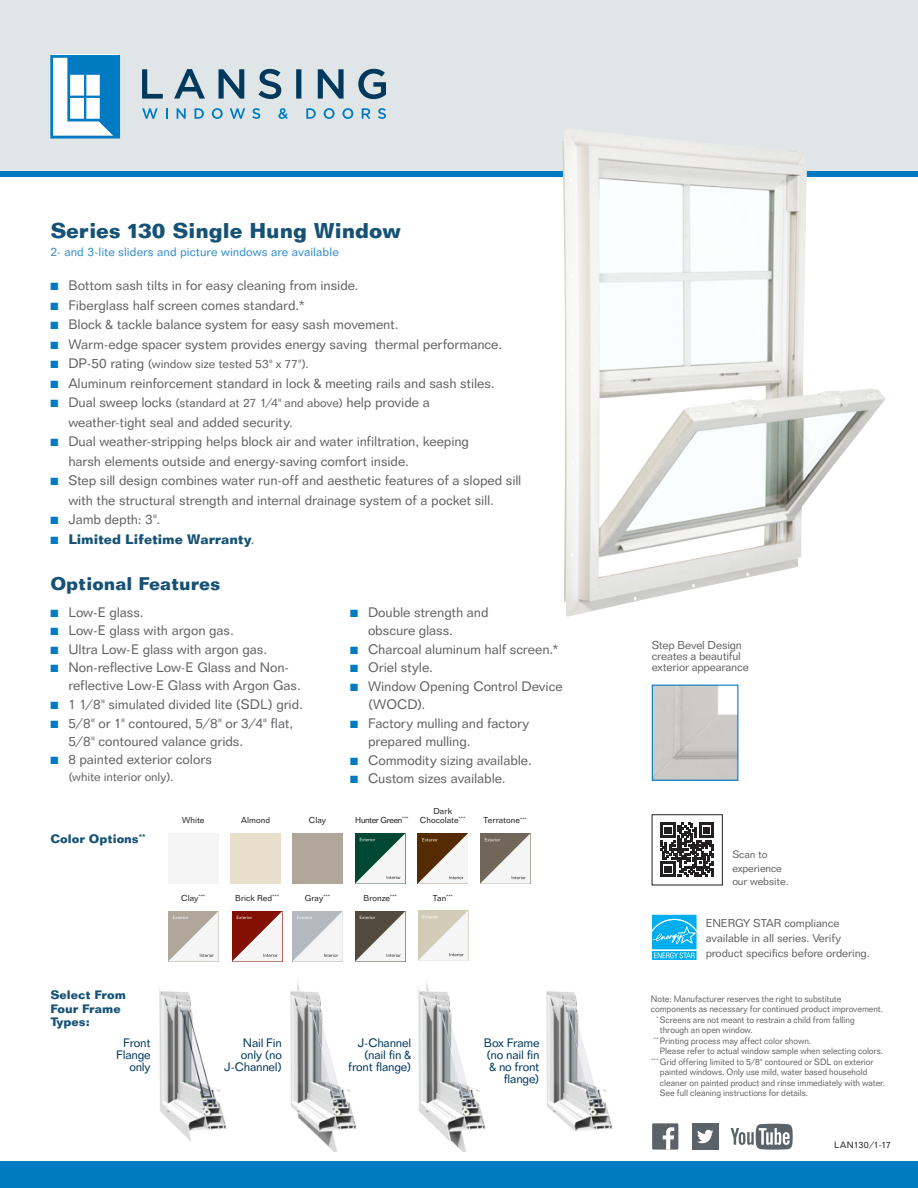
<style>
.page{position:relative;width:918px;height:1188px;background:#fff}
.page>*{position:absolute;margin:0;border:0;box-sizing:border-box;transform-origin:0 0}
.t1{font:700 21px "Folio BT";color:#165275}
.t2{font:700 18px "Folio BT";color:#165275}
.t3{font:13.5px/19.5px "Folio BT";letter-spacing:-.005em;color:#636366}
.t4{font:700 13.5px "Folio BT";letter-spacing:-.01em;color:#165275}
.t5{font:12px/12px "Folio BT";letter-spacing:-.015em;color:#00395c;text-align:right}
.t6{font:12px "Folio BT";letter-spacing:-.005em;color:#636366}
.t7{font:12px "Folio BT";letter-spacing:.005em;color:#328ccb}
.t8{font:700 12px/13.5px "Folio BT";color:#165275}
.t9{font:11.25px/15px "Folio BT";letter-spacing:-.01em;color:#636366}
.t10{font:10.5px/13.5px "Folio BT";letter-spacing:-.01em;color:#636366}
.t11{font:9px "Folio BT";letter-spacing:-.005em;color:#636366;scale:.95 1}
.t12{font:9px "Folio BT";letter-spacing:.025em;color:#231f20}
.t13{font:8.4px/9.6px "Folio BT";letter-spacing:.005em;color:#231f20;text-align:center}
.t14{font:8.4px "Folio BT";letter-spacing:-.04em;color:#231f20}
.s1{color:#007bc2}
.s2{font-size:13.5px}
.s3{font-size:12px}
.s4{font-weight:400;color:#636366}
</style>
<div class="page">
<div style="left:0;top:0;width:918px;height:173px;background:#e0e6e8"></div>
<div style="left:0;top:1161px;width:918px;height:27px;background:#007bc2"></div>
<svg style="left:142px;top:69px;width:244px;height:30px"></svg>
<svg style="left:142px;top:108px;width:16px;height:11px"></svg>
<svg style="left:166px;top:108px;width:2px;height:11px"></svg>
<svg style="left:177px;top:108px;width:9px;height:11px"></svg>
<svg style="left:194px;top:108px;width:10px;height:11px"></svg>
<svg style="left:212px;top:108px;width:11px;height:11px"></svg>
<svg style="left:230px;top:108px;width:15px;height:11px"></svg>
<svg style="left:252px;top:108px;width:8px;height:11px"></svg>
<svg style="left:278px;top:108px;width:10px;height:11px"></svg>
<svg style="left:306px;top:108px;width:10px;height:11px"></svg>
<svg style="left:324px;top:108px;width:11px;height:11px"></svg>
<svg style="left:342px;top:108px;width:11px;height:11px"></svg>
<svg style="left:362px;top:108px;width:9px;height:11px"></svg>
<svg style="left:378px;top:108px;width:8px;height:11px"></svg>
<svg style="left:50px;top:55px;width:70px;height:84px;background:#7bbadf"></svg>
<div style="left:0;top:172px;width:918px;height:5px;background:#007bc2"></div>
<svg style="left:731px;top:1124px;width:62px;height:26px"></svg>
<div style="left:692px;top:1123px;width:26px;height:27px;background:#5b6368"></div>
<svg style="left:697px;top:1130px;width:16px;height:13px"></svg>
<div style="left:652px;top:1123px;width:26px;height:27px;background:#5b6368"></div>
<svg style="left:663px;top:1127px;width:11px;height:23px"></svg>
<svg style="left:652px;top:914px;width:45px;height:1px"></svg>
<svg style="left:652px;top:915px;width:45px;height:45px;background:#30bdf1"></svg>
<img style="left:562px;top:128px;width:324px;height:489px">
<img style="left:654px;top:687px;width:82px;height:92px">
<div style="left:652px;top:685px;width:86px;height:96px;border:1px solid #007bc2"></div>
<div style="left:168px;top:833px;width:51px;height:51px;background:#f5f5f6"></div>
<div style="left:230px;top:833px;width:51px;height:51px;background:#e7dfcc"></div>
<div style="left:292px;top:833px;width:51px;height:51px;background:#b0a79a"></div>
<svg style="left:355px;top:833px;width:50px;height:51px"></svg>
<svg style="left:417px;top:833px;width:51px;height:51px"></svg>
<svg style="left:480px;top:833px;width:50px;height:51px"></svg>
<svg style="left:168px;top:911px;width:51px;height:51px"></svg>
<svg style="left:232px;top:911px;width:50px;height:50px"></svg>
<svg style="left:292px;top:911px;width:51px;height:51px"></svg>
<svg style="left:355px;top:911px;width:50px;height:51px"></svg>
<svg style="left:418px;top:910px;width:50px;height:51px"></svg>
<img style="left:546px;top:991px;width:67px;height:140px">
<img style="left:418px;top:981px;width:68px;height:171px">
<img style="left:290px;top:981px;width:67px;height:171px">
<img style="left:159px;top:988px;width:68px;height:153px">
<div style="left:652px;top:814px;width:71px;height:71px;border:1px solid #231f20"></div>
<svg style="left:660px;top:823px;width:54px;height:54px"></svg>
<h1 class="t1" style="left:50px;top:217px;width:352px">Series 130 Single Hung Window</h1>
<p class="t7" style="left:50px;top:244px;width:290px">2- and 3-lite sliders and picture windows are available</p>
<p class="t3" style="left:50px;top:276px;width:310px"><span class="s1">■</span> Bottom sash tilts in for easy cleaning from inside.</p>
<p class="t3" style="left:50px;top:295px;width:256px"><span class="s1">■</span> Fiberglass half screen comes standard.*</p>
<p class="t3" style="left:50px;top:315px;width:350px"><span class="s1">■</span> Block &amp; tackle balance system for easy sash movement.</p>
<p class="t3" style="left:50px;top:334px;width:453px"><span class="s1">■</span> Warm-edge spacer system provides energy saving thermal performance.</p>
<p class="t6" style="left:50px;top:357px;width:260px"><span class="s1">■</span> <span class="s2">DP-50 rating</span> (window size tested 53" x 77").</p>
<p class="t3" style="left:50px;top:373px;width:446px"><span class="s1">■</span> Aluminum reinforcement standard in lock &amp; meeting rails and sash stiles.</p>
<p class="t3" style="left:68px;top:393px;width:363px;text-indent:-18px"><span class="s1">■</span> Dual sweep locks <span class="s3">(standard at 27 1/4" and above)</span> help provide a weather-tight seal and added security.</p>
<p class="t3" style="left:68px;top:432px;width:402px;text-indent:-18px"><span class="s1">■</span> Dual weather-stripping helps block air and water infiltration, keeping harsh elements outside and energy-saving comfort inside.</p>
<p class="t3" style="left:68px;top:471px;width:455px;text-indent:-18px"><span class="s1">■</span> Step sill design combines water run-off and aesthetic features of a sloped sill with the structural strength and internal drainage system of a pocket sill.</p>
<p class="t3" style="left:50px;top:510px;width:111px"><span class="s1">■</span> Jamb depth: 3".</p>
<p class="t4" style="left:50px;top:531px;width:206px"><span class="s1">■</span> Limited Lifetime Warranty<span class="s4">.</span></p>
<h2 class="t2" style="left:50px;top:572px;width:171px">Optional Features</h2>
<p class="t3" style="left:50px;top:602px;width:95px"><span class="s1">■</span> Low-E glass.</p>
<p class="t3" style="left:50px;top:621px;width:185px"><span class="s1">■</span> Low-E glass with argon gas.</p>
<p class="t3" style="left:50px;top:639px;width:218px"><span class="s1">■</span> Ultra Low-E glass with argon gas.</p>
<p class="t3" style="left:68px;top:659px;width:234px;line-height:18px;text-indent:-18px"><span class="s1">■</span> Non-reflective Low-E Glass and Non&shy;reflective Low-E Glass with Argon Gas.</p>
<p class="t3" style="left:50px;top:694px;width:254px"><span class="s1">■</span> 1 1/8" simulated divided lite (SDL) grid.</p>
<p class="t3" style="left:68px;top:714px;width:226px;line-height:18px;text-indent:-18px"><span class="s1">■</span> 5/8" or 1" contoured, 5/8" or 3/4" flat,<br>5/8" contoured valance grids.</p>
<p class="t3" style="left:50px;top:749px;width:163px"><span class="s1">■</span> 8 painted exterior colors</p>
<p class="t6" style="left:68px;top:770px;width:107px">(white interior only).</p>
<p class="t3" style="left:368px;top:603px;width:122px;line-height:18.6px;text-indent:-18px"><span class="s1">■</span> Double strength and obscure glass.</p>
<p class="t3" style="left:350px;top:639px;width:211px"><span class="s1">■</span> Charcoal aluminum half screen.*</p>
<p class="t3" style="left:350px;top:658px;width:84px"><span class="s1">■</span> Oriel style.</p>
<p class="t3" style="left:368px;top:677px;width:196px;line-height:18px;text-indent:-18px"><span class="s1">■</span> Window Opening Control Device (WOCD).</p>
<p class="t3" style="left:368px;top:713px;width:163px;line-height:18.6px;text-indent:-18px"><span class="s1">■</span> Factory mulling and factory prepared mulling.</p>
<p class="t3" style="left:350px;top:750px;width:183px"><span class="s1">■</span> Commodity sizing available.</p>
<p class="t3" style="left:350px;top:769px;width:157px"><span class="s1">■</span> Custom sizes available.</p>
<p class="t8" style="left:50px;top:832px;width:97px">Color Options<sup>**</sup></p>
<p class="t8" style="left:50px;top:988px;width:77px">Select From<br>Four Frame<br>Types:</p>
<p class="t13" style="left:182px;top:815px;width:24px">White</p>
<p class="t13" style="left:241px;top:815px;width:30px">Almond</p>
<p class="t13" style="left:309px;top:815px;width:19px">Clay</p>
<p class="t14" style="left:355px;top:815px;width:55px">Hunter Green<sup>***</sup></p>
<p class="t13" style="left:420px;top:806px;width:47px">Dark<br>Chocolate<sup>***</sup></p>
<p class="t13" style="left:484px;top:816px;width:45px">Terratone<sup>***</sup></p>
<p class="t13" style="left:181px;top:893px;width:26px">Clay<sup>***</sup></p>
<p class="t13" style="left:235px;top:893px;width:46px">Brick Red<sup>***</sup></p>
<p class="t13" style="left:305px;top:893px;width:27px">Gray<sup>***</sup></p>
<p class="t13" style="left:363px;top:893px;width:35px">Bronze<sup>***</sup></p>
<p class="t13" style="left:433px;top:893px;width:22px">Tan<sup>***</sup></p>
<p class="t5" style="left:348px;top:1037px;width:65px">J-Channel (nail fin &amp; front flange)</p>
<p class="t5" style="left:116px;top:1037px;width:36px">Front<br>Flange only</p>
<p class="t5" style="left:484px;top:1037px;width:57px">Box Frame (no nail fin &amp; no front flange)</p>
<p class="t5" style="left:224px;top:1037px;width:59px">Nail Fin only (no<br>J-Channel)</p>
<p class="t9" style="left:652px;top:639px;width:99px;line-height:11.2px">Step Bevel Design creates a beautiful exterior appearance</p>
<p class="t10" style="left:732px;top:848px;width:58px">Scan to experience our website.</p>
<p class="t9" style="left:706px;top:915px;width:166px">ENERGY STAR compliance available in all series. Verify product specifics before ordering.</p>
<p class="t11" style="left:651px;top:993px;width:202px">Note: Manufacturer reserves the right to substitute</p>
<p class="t11" style="left:651px;top:1003px;width:246px">components as necessary for continued product improvement.</p>
<p class="t11" style="left:656px;top:1014px;width:211px"><sup>*</sup> Screens are not meant to restrain a child from falling</p>
<p class="t11" style="left:660px;top:1024px;width:99px">through an open window.</p>
<p class="t11" style="left:654px;top:1035px;width:167px"><sup>**</sup> Printing process may affect color shown.</p>
<p class="t11" style="left:660px;top:1045px;width:237px">Please refer to actual window sample when selecting colors.</p>
<p class="t11" style="left:651px;top:1056px;width:236px"><sup>***</sup> Grid offering limited to 5/8" contoured or SDL on exterior</p>
<p class="t11" style="left:660px;top:1066px;width:220px">painted windows. Only use mild, water based household</p>
<p class="t11" style="left:660px;top:1077px;width:239px">cleaner on painted product and rinse immediately with water.</p>
<p class="t11" style="left:660px;top:1087px;width:158px">See full cleaning instructions for details.</p>
<p class="t12" style="left:834px;top:1139px;width:58px">LAN130/1-17</p>
</div>
